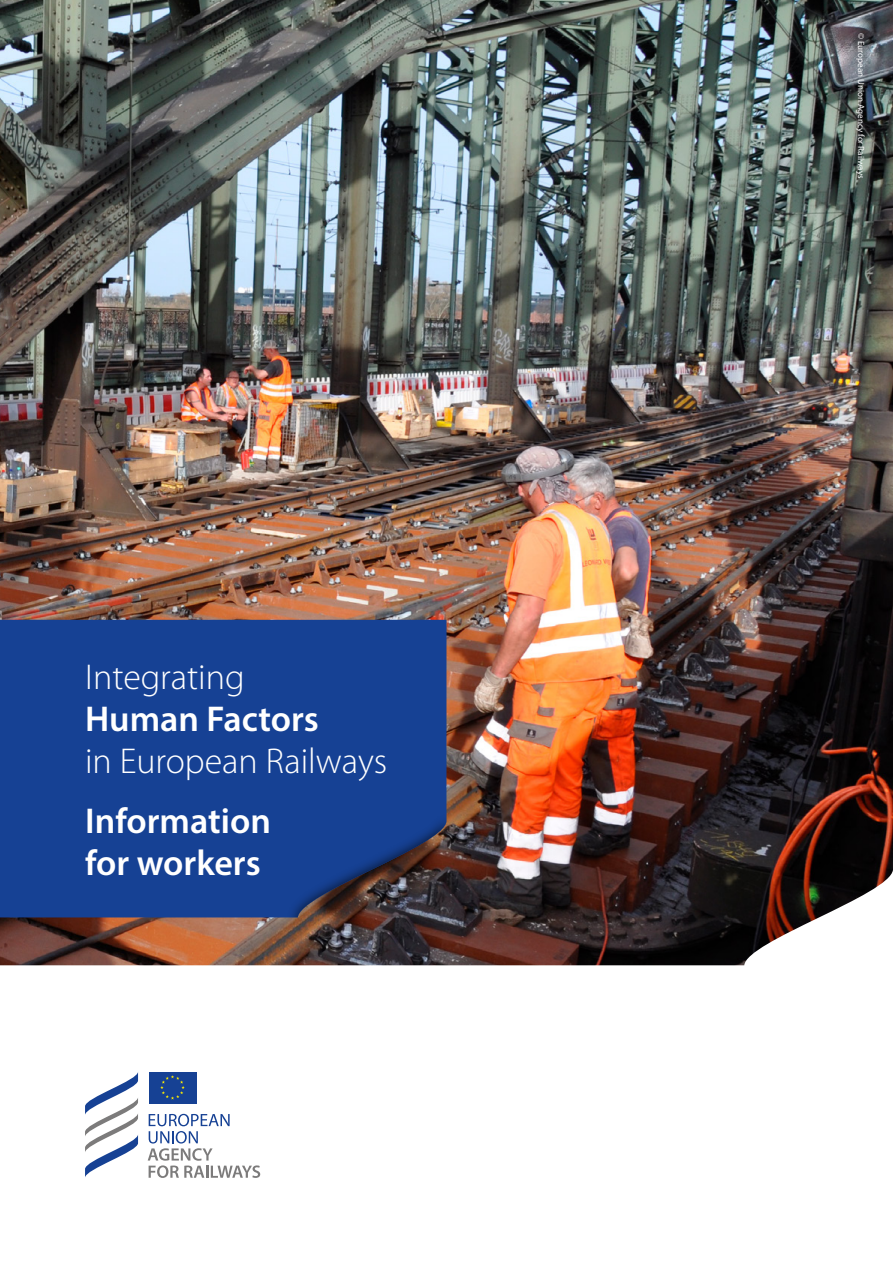
<style>
.page{position:relative;width:893px;height:1263px;background:#fff}
.page>*{position:absolute;margin:0;border:0;box-sizing:border-box;transform-origin:0 0}
.t1{font:600 36px/42px "Myriad Pro";color:#fff}
.t2{font:300 36px "Myriad Pro";color:#fff}
.t3{font:9px "Myriad Pro";color:#fff}
</style>
<div class="page">
<img style="left:0;top:0;width:893px;height:829px">
<div style="left:0;top:620px;width:446px;height:209px;background:#164194"></div>
<div style="left:286px;top:812px;width:160px;height:105px;background:#164194"></div>
<svg style="left:432px;top:821px;width:14px;height:8px"></svg>
<svg style="left:0;top:829px;width:893px;height:346px"></svg>
<svg style="left:85px;top:1071px;width:53px;height:106px"></svg>
<div style="left:149px;top:1071px;width:47px;height:32px;background:#164194"></div>
<svg style="left:160px;top:1075px;width:25px;height:24px"></svg>
<svg style="left:148px;top:1114px;width:112px;height:64px"></svg>
<p class="t2" style="left:85px;top:655px;width:161px">Integrating</p>
<p class="t1" style="left:85px;top:697px;width:235px">Human Factors</p>
<p class="t2" style="left:85px;top:739px;width:304px">in European Railways</p>
<p class="t1" style="left:85px;top:799px;width:187px">Information for workers</p>
<p class="t3" style="left:867px;top:33px;width:147px;rotate:90deg">© European Union Agency for Railways</p>
</div>
